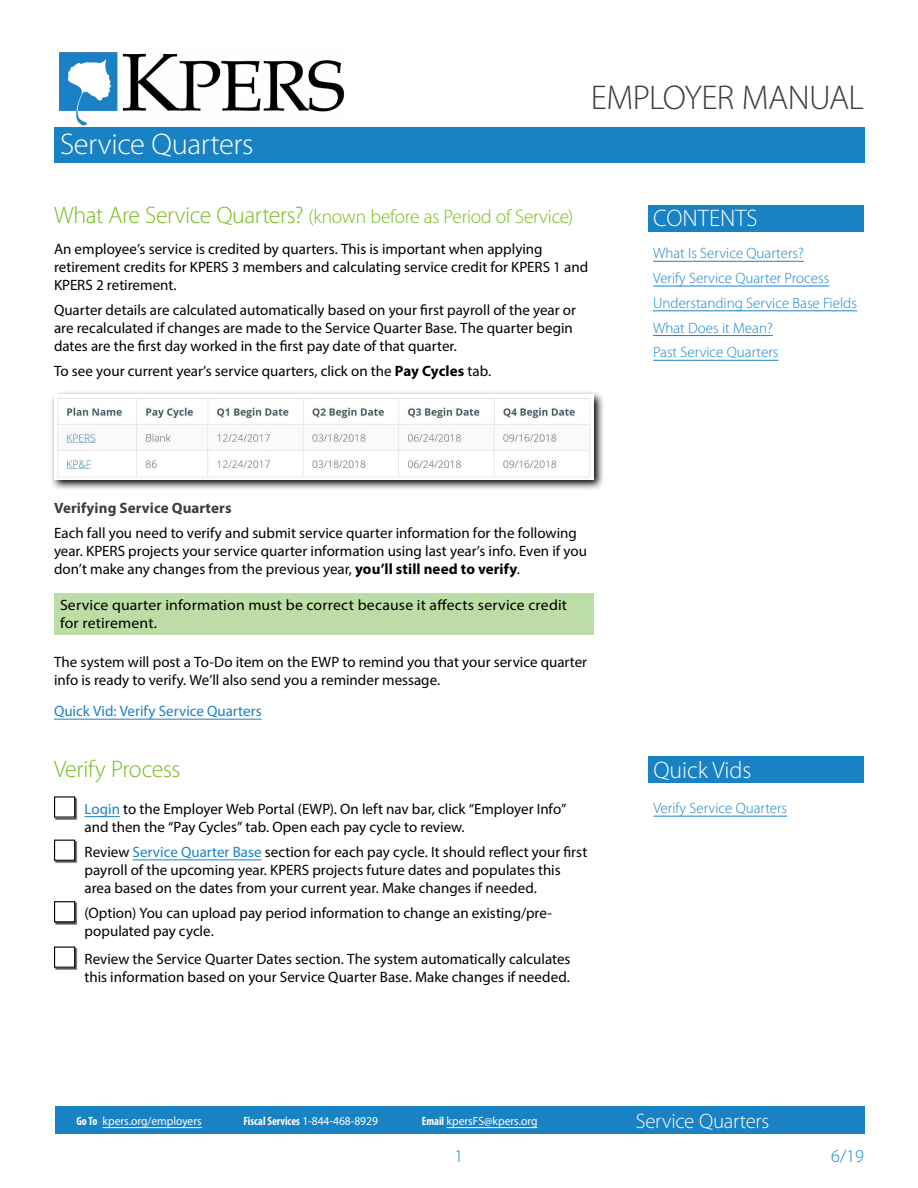
<style>
.page{position:relative;width:918px;height:1188px;background:#fff}
.page>*{position:absolute;margin:0;border:0;box-sizing:border-box;transform-origin:0 0}
.t1{font:300 34.5px "Myriad Pro";letter-spacing:-.02em;color:#3d3c3e}
.t2{font:300 30px "Myriad Pro";letter-spacing:-.015em;color:#fff}
.t3{font:300 24px "Myriad Pro";color:#fff}
.t4{font:300 24px "Myriad Pro";letter-spacing:-.015em;color:#77bc1f}
.t5{font:300 21px "Myriad Pro";letter-spacing:-.01em;color:#fff}
.t6{font:300 19.5px "Myriad Pro";letter-spacing:-.015em;color:#77bc1f}
.t7{font:300 18px "Myriad Pro";color:#1982c5}
.t8{font:15px/18px "Myriad Pro";color:#000}
.t9{font:300 15px/24.8px "Myriad Pro";color:#1982c5}
.t10{font:15px/18px "Myriad Pro";color:#000;scale:1.05 1}
.t11{font:15px "Myriad Pro";color:#1982c5}
.t12{font:700 15px "Myriad Pro";letter-spacing:.01em;color:#3d3c3e}
.t13{font:12px "Myriad Pro";color:#fff;scale:.96 1}
.t14{font:700 condensed 12px "Myriad Pro";color:#fff;scale:.96 1}
.s1{font-size:24px}
.s2{font-weight:700}
.s3{color:#1982c5}
.s4{font-weight:700;font-stretch:condensed}
.s5{font-weight:400;font-stretch:normal}
</style>
<div class="page">
<hr style="left:653px;top:261px;width:151px;height:1px;background:#1982c5">
<hr style="left:653px;top:286px;width:176px;height:1px;background:#1982c5">
<hr style="left:653px;top:310px;width:204px;height:1px;background:#1982c5">
<hr style="left:653px;top:335px;width:120px;height:1px;background:#1982c5">
<hr style="left:653px;top:360px;width:125px;height:1px;background:#1982c5">
<div style="left:55px;top:1106px;width:810px;height:28px;background:#1982c5"></div>
<div style="left:648px;top:205px;width:216px;height:27px;background:#1982c5"></div>
<div style="left:54px;top:127px;width:811px;height:36px;background:#1982c5"></div>
<img style="left:60px;top:52px;width:285px;height:74px">
<div style="left:648px;top:756px;width:216px;height:27px;background:#1982c5"></div>
<hr style="left:653px;top:816px;width:134px;height:1px;background:#1982c5">
<hr style="left:103px;top:1127px;width:99px;height:1px;background:#fff">
<hr style="left:447px;top:1127px;width:91px;height:1px;background:#fff">
<hr style="left:54px;top:719px;width:208px;height:1px;background:#1982c5">
<svg style="left:51px;top:392px;width:552px;height:98px"></svg>
<img style="left:54px;top:395px;width:540px;height:85px">
<div style="left:54px;top:593px;width:540px;height:41px;background:#bcdda6"></div>
<div style="left:55px;top:798px;width:22px;height:22px;background:#000;opacity:.67"></div>
<div style="left:55px;top:797px;width:20px;height:20px;background:#fff"></div>
<div style="left:54px;top:796px;width:21px;height:22px;border:1px solid #000"></div>
<hr style="left:85px;top:816px;width:35px;height:1px;background:#1982c5">
<div style="left:55px;top:841px;width:22px;height:22px;background:#000;opacity:.67"></div>
<div style="left:55px;top:840px;width:20px;height:20px;background:#fff"></div>
<div style="left:54px;top:840px;width:21px;height:21px;border:1px solid #000"></div>
<hr style="left:133px;top:859px;width:129px;height:1px;background:#1982c5">
<div style="left:55px;top:902px;width:22px;height:23px;background:#000;opacity:.67"></div>
<div style="left:55px;top:902px;width:20px;height:20px;background:#fff"></div>
<div style="left:54px;top:901px;width:21px;height:21px;border:1px solid #000"></div>
<div style="left:55px;top:948px;width:22px;height:22px;background:#000;opacity:.67"></div>
<div style="left:55px;top:947px;width:20px;height:20px;background:#fff"></div>
<div style="left:54px;top:947px;width:21px;height:21px;border:1px solid #000"></div>
<h2 class="t2" style="left:60px;top:126px;width:195px">Service Quarters</h2>
<h1 class="t1" style="left:591px;top:76px;width:275px">EMPLOYER MANUAL</h1>
<h3 class="t6" style="left:54px;top:204px;width:521px"><span class="s1">What Are Service Quarters?</span> (known before as Period of Service)</h3>
<p class="t8" style="left:54px;top:240px;width:536px">An employee’s service is credited by quarters. This is important when applying retirement credits for KPERS 3 members and calculating service credit for KPERS 1 and<br>KPERS 2 retirement.</p>
<p class="t8" style="left:54px;top:301px;width:524px">Quarter details are calculated automatically based on your first payroll of the year or are recalculated if changes are made to the Service Quarter Base. The quarter begin dates are the first day worked in the first pay date of that quarter.</p>
<p class="t8" style="left:54px;top:361px;width:439px">To see your current year’s service quarters, click on the <span class="s2">Pay Cycles</span> tab.</p>
<p class="t12" style="left:54px;top:498px;width:179px">Verifying Service Quarters</p>
<p class="t8" style="left:54px;top:523px;width:534px">Each fall you need to verify and submit service quarter information for the following year. KPERS projects your service quarter information using last year’s info. Even if you don’t make any changes from the previous year, <span class="s2">you’ll still need to verify</span>.</p>
<p class="t10" style="left:60px;top:596px;width:484px">Service quarter information must be correct because it affects service credit for retirement.</p>
<p class="t8" style="left:54px;top:652px;width:535px">The system will post a To-Do item on the EWP to remind you that your service quarter info is ready to verify. We’ll also send you a reminder message.</p>
<p class="t11" style="left:54px;top:702px;width:209px">Quick Vid: Verify Service Quarters</p>
<h3 class="t4" style="left:54px;top:754px;width:128px">Verify Process</h3>
<p class="t8" style="left:85px;top:799px;width:483px"><span class="s3">Login</span> to the Employer Web Portal (EWP). On left nav bar, click “Employer Info” and then the “Pay Cycles” tab. Open each pay cycle to review.</p>
<p class="t8" style="left:85px;top:843px;width:504px">Review <span class="s3">Service Quarter Base</span> section for each pay cycle. It should reflect your first payroll of the upcoming year. KPERS projects future dates and populates this area based on the dates from your current year. Make changes if needed.</p>
<p class="t8" style="left:85px;top:904px;width:469px">(Option) You can upload pay period information to change an existing/pre&shy;populated pay cycle.</p>
<p class="t8" style="left:85px;top:950px;width:487px">Review the Service Quarter Dates section. The system automatically calculates this information based on your Service Quarter Base. Make changes if needed.</p>
<h3 class="t3" style="left:653px;top:204px;width:106px">CONTENTS</h3>
<p class="t9" style="left:653px;top:241px;width:205px">What Is Service Quarters?<br>Verify Service Quarter Process<br>Understanding Service Base Fields<br>What Does it Mean?<br>Past Service Quarters</p>
<h3 class="t3" style="left:653px;top:755px;width:100px">Quick Vids</h3>
<p class="t9" style="left:653px;top:796px;width:135px">Verify Service Quarters</p>
<p class="t13" style="left:77px;top:1113px;width:132px"><span class="s4">Go To</span> kpers.org/employers</p>
<p class="t14" style="left:243px;top:1113px;width:142px">Fiscal Services <span class="s5">1-844-468-8929</span></p>
<p class="t13" style="left:422px;top:1113px;width:122px"><span class="s4">Email</span> kpersFS@kpers.org</p>
<h3 class="t5" style="left:636px;top:1108px;width:135px">Service Quarters</h3>
<p class="t7" style="left:455px;top:1145px;width:10px">1</p>
<p class="t7" style="left:831px;top:1145px;width:34px">6/19</p>
</div>
